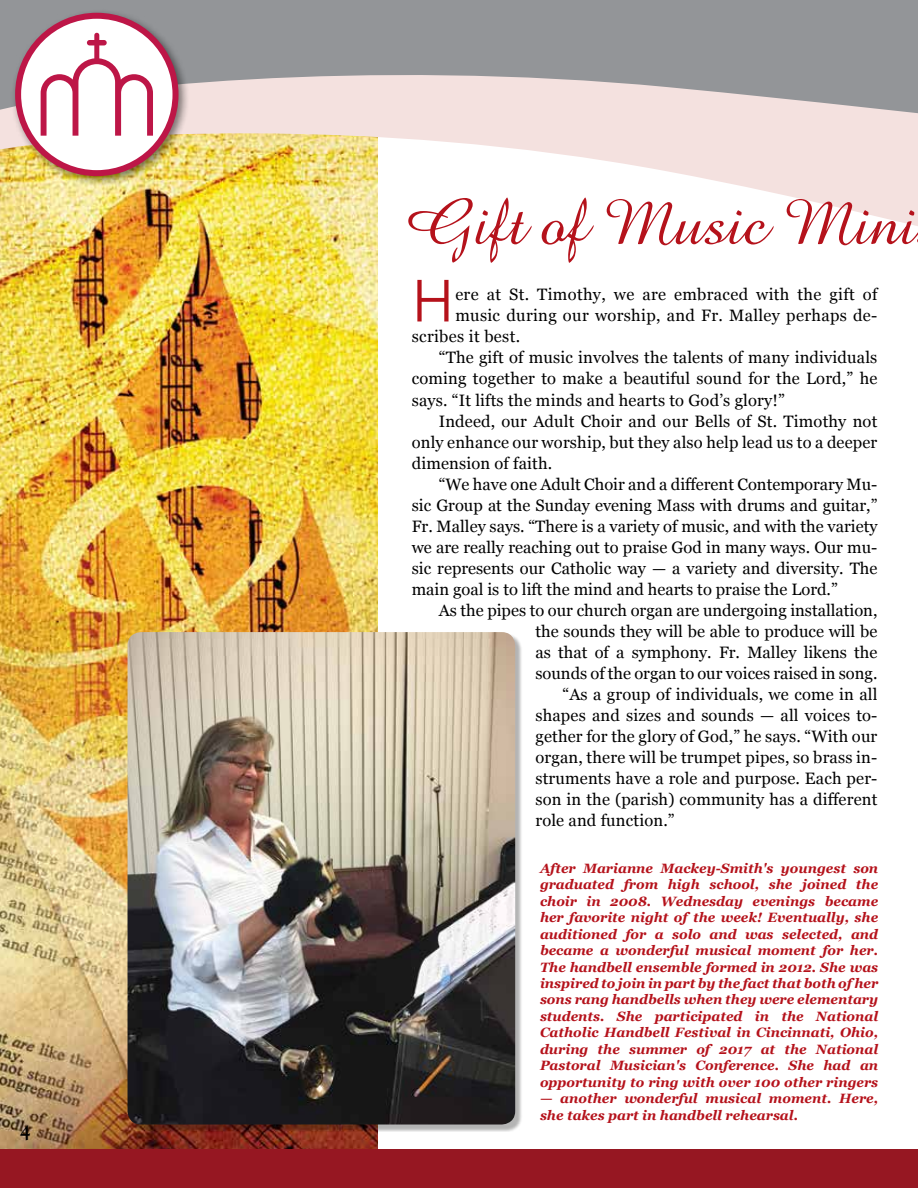
<style>
.page{position:relative;width:918px;height:1188px;background:#fff}
.page>*{position:absolute;margin:0;border:0;box-sizing:border-box;transform-origin:0 0}
.t1{font:67.5px "Amaze Normal";color:#b5121b}
.t2{font:58.8px "Avenir";color:#b5121b}
.t3{font:700 21px "Goudy Old Style T";color:#000}
.t4{font:16.5px "Georgia";letter-spacing:.01em;color:#000}
.t5{font:italic 700 13.5px/16.5px "Georgia";color:#b5121b;text-align:justify}
</style>
<div class="page">
<img style="left:0;top:325px;width:378px;height:824px">
<img style="left:0;top:153px;width:918px;height:172px">
<svg style="left:0;top:0;width:918px;height:153px;background:#bcb6b4"></svg>
<div style="left:10px;top:8px;width:180px;height:180px;background:#000;opacity:.5"></div>
<svg style="left:18px;top:16px;width:158px;height:157px"></svg>
<div style="left:15px;top:13px;width:164px;height:163px;border:6px solid #bd1647;border-radius:50%"></div>
<svg style="left:41px;top:33px;width:112px;height:103px"></svg>
<div style="left:0;top:1149px;width:918px;height:39px;background:#961722"></div>
<div style="left:130px;top:634px;width:393px;height:498px;background:#000;opacity:.3"></div>
<img style="left:128px;top:632px;width:387px;height:493px">
<p class="t3" style="left:20px;top:1121px;width:12px">4</p>
<h1 class="t1" style="left:404px;top:178px;width:515px">Gift of Music Mini</h1>
<h2 class="t2" style="left:412px;top:266px;width:44px">H</h2>
<p class="t4" style="left:455px;top:283px;width:424px">ere at St. Timothy, we are embraced with the gift of</p>
<p class="t4" style="left:455px;top:304px;width:424px">music during our worship, and Fr. Malley perhaps de-</p>
<p class="t4" style="left:412px;top:325px;width:110px">scribes it best.</p>
<p class="t4" style="left:439px;top:346px;width:440px">“The gift of music involves the talents of many individuals</p>
<p class="t4" style="left:412px;top:367px;width:467px">coming together to make a beautiful sound for the Lord,” he</p>
<p class="t4" style="left:412px;top:388px;width:375px">says. “It lifts the minds and hearts to God’s glory!”</p>
<p class="t4" style="left:439px;top:409px;width:440px">Indeed, our Adult Choir and our Bells of St. Timothy not</p>
<p class="t4" style="left:412px;top:430px;width:467px">only enhance our worship, but they also help lead us to a deeper</p>
<p class="t4" style="left:412px;top:451px;width:142px">dimension of faith.</p>
<p class="t4" style="left:439px;top:472px;width:440px">“We have one Adult Choir and a different Contemporary Mu-</p>
<p class="t4" style="left:412px;top:493px;width:467px">sic Group at the Sunday evening Mass with drums and guitar,”</p>
<p class="t4" style="left:412px;top:514px;width:467px">Fr. Malley says. “There is a variety of music, and with the variety</p>
<p class="t4" style="left:412px;top:535px;width:467px">we are really reaching out to praise God in many ways. Our mu-</p>
<p class="t4" style="left:412px;top:556px;width:467px">sic represents our Catholic way — a variety and diversity. The</p>
<p class="t4" style="left:412px;top:577px;width:428px">main goal is to lift the mind and hearts to praise the Lord.”</p>
<p class="t4" style="left:439px;top:598px;width:440px">As the pipes to our church organ are undergoing installation,</p>
<p class="t4" style="left:535px;top:619px;width:344px">the sounds they will be able to produce will be</p>
<p class="t4" style="left:535px;top:640px;width:344px">as that of a symphony. Fr. Malley likens the</p>
<p class="t4" style="left:535px;top:661px;width:344px">sounds of the organ to our voices raised in song.</p>
<p class="t4" style="left:562px;top:682px;width:317px">“As a group of individuals, we come in all</p>
<p class="t4" style="left:535px;top:703px;width:344px">shapes and sizes and sounds — all voices to-</p>
<p class="t4" style="left:535px;top:724px;width:343px">gether for the glory of God,” he says. “With our</p>
<p class="t4" style="left:535px;top:745px;width:343px">organ, there will be trumpet pipes, so brass in-</p>
<p class="t4" style="left:535px;top:766px;width:343px">struments have a role and purpose. Each per-</p>
<p class="t4" style="left:535px;top:787px;width:344px">son in the (parish) community has a different</p>
<p class="t4" style="left:535px;top:808px;width:141px">role and function.”</p>
<p class="t5" style="left:540px;top:859px;width:340px">After Marianne Mackey-Smith's youngest son graduated from high school, she joined the choir in 2008. Wednesday evenings became her favorite night of the week! Eventually, she auditioned for a solo and was selected, and became a wonderful musical moment for her.<br>The handbell ensemble formed in 2012. She was inspired to join in part by the fact that both of her sons rang handbells when they were elementary students. She participated in the National Catholic Handbell Festival in Cincinnati, Ohio, during the summer of 2017 at the National Pastoral Musician's Conference. She had an opportunity to ring with over 100 other ringers</p>
<p class="t5" style="left:540px;top:1090px;width:340px">— another wonderful musical moment. Here, she takes part in handbell rehearsal.</p>
</div>
